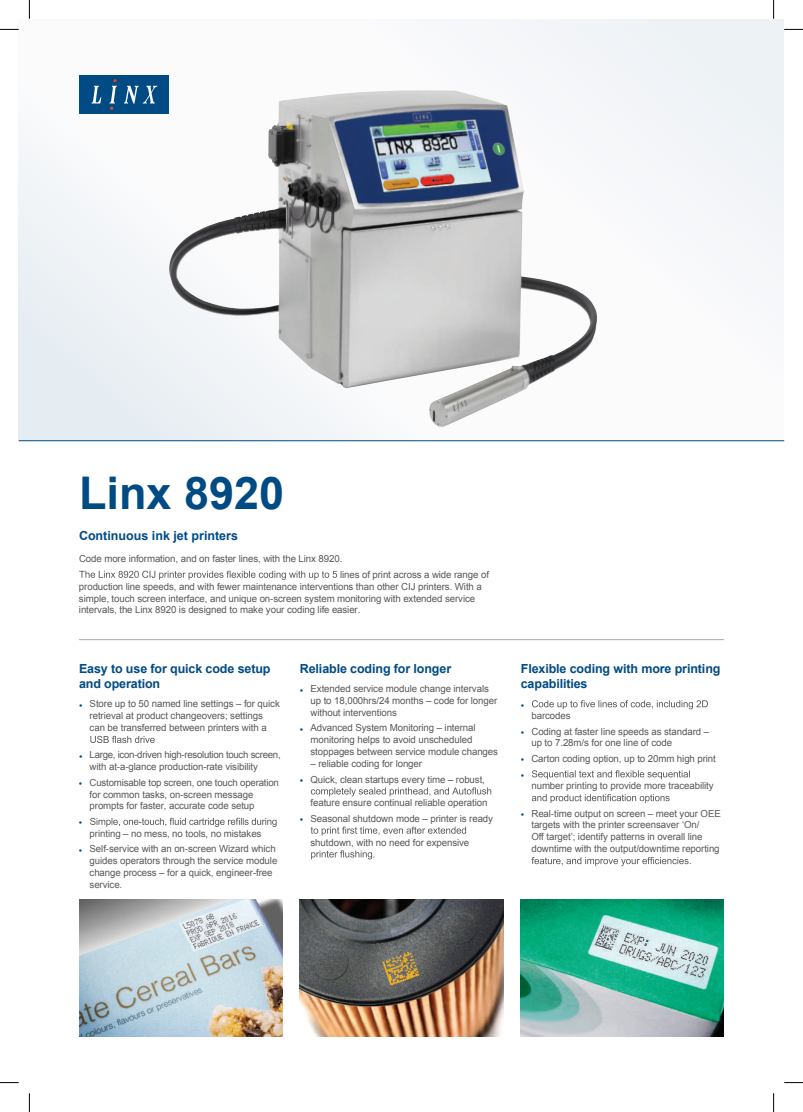
<style>
.page{position:relative;width:803px;height:1112px;background:#fff}
.page>*{position:absolute;margin:0;border:0;box-sizing:border-box;transform-origin:0 0}
.t1{font:700 45px "Arial";color:#004b84}
.t2{font:700 12.5px/15px "Arial";letter-spacing:-.01em;color:#004b84}
.t3{font:9.75px/11.9px "Arial";letter-spacing:-.01em;color:#57585a}
.t4{font:9.75px/11.9px "Arial";letter-spacing:-.03em;color:#57585a}
.t5{font:9.75px "Arial";color:#004b84}
.s1{color:#004b84}
</style>
<div class="page">
<div style="left:19px;top:19px;width:765px;height:421px;background:linear-gradient(to right,#f2f5f8,#f6f6f8)"></div>
<div style="left:79px;top:75px;width:90px;height:38px;background:#004b84"></div>
<svg style="left:92px;top:86px;width:9px;height:17px"></svg>
<svg style="left:124px;top:86px;width:33px;height:17px"></svg>
<svg style="left:110px;top:79px;width:7px;height:31px"></svg>
<svg style="left:79px;top:570px;width:258px;height:9px"></svg>
<svg style="left:90px;top:735px;width:65px;height:7px"></svg>
<svg style="left:90px;top:817px;width:187px;height:9px"></svg>
<hr style="left:79px;top:639px;width:645px;height:1px;background:#a8a9ad">
<svg style="left:311px;top:787px;width:180px;height:9px"></svg>
<svg style="left:311px;top:826px;width:155px;height:9px"></svg>
<svg style="left:311px;top:850px;width:63px;height:9px"></svg>
<svg style="left:532px;top:700px;width:176px;height:9px"></svg>
<svg style="left:532px;top:770px;width:158px;height:9px"></svg>
<svg style="left:532px;top:794px;width:137px;height:8px"></svg>
<svg style="left:531px;top:857px;width:160px;height:8px"></svg>
<hr style="left:19px;top:440px;width:765px;height:1px;background:#004b84">
<img style="left:169px;top:90px;width:421px;height:298px">
<img style="left:521px;top:899px;width:203px;height:137px">
<img style="left:79px;top:899px;width:203px;height:137px">
<img style="left:300px;top:899px;width:203px;height:137px">
<svg style="left:0;top:29px;width:19px;height:1px"></svg>
<svg style="left:784px;top:29px;width:19px;height:1px"></svg>
<svg style="left:0;top:1082px;width:19px;height:1px"></svg>
<svg style="left:784px;top:1082px;width:19px;height:1px"></svg>
<svg style="left:29px;top:0;width:1px;height:19px"></svg>
<svg style="left:29px;top:1093px;width:1px;height:18px"></svg>
<svg style="left:773px;top:0;width:1px;height:19px"></svg>
<svg style="left:773px;top:1093px;width:1px;height:18px"></svg>
<h1 class="t1" style="left:79px;top:463px;width:207px">Linx 8920</h1>
<p class="t2" style="left:79px;top:528px;width:161px">Continuous ink jet printers</p>
<p class="t3" style="left:340px;top:551px;width:151px;line-height:15.4px;text-indent:-261px">Code more information, and on faster lines, with the Linx 8920.<br>lines of print across a wide range of</p>
<p class="t3" style="left:79px;top:580px;width:404px">production line speeds, and with fewer maintenance interventions than other CIJ printers. With a simple, touch screen interface, and unique on-screen system monitoring with extended service intervals, the Linx 8920 is designed to make your coding life easier.</p>
<p class="t2" style="left:79px;top:661px;width:193px">Easy to use for quick code setup and operation</p>
<p class="t3" style="left:90px;top:697px;width:192px;text-indent:-11px"><span class="s1">•</span> Store up to 50 named line settings – for quick retrieval at product changeovers; settings can be transferred between printers with a</p>
<p class="t4" style="left:90px;top:748px;width:193px;text-indent:-11px"><span class="s1">•</span> Large, icon-driven high-resolution touch screen, with at-a-glance production-rate visibility</p>
<p class="t3" style="left:90px;top:776px;width:191px;text-indent:-11px"><span class="s1">•</span> Customisable top screen, one touch operation for common tasks, on-screen message prompts for faster, accurate code setup</p>
<p class="t5" style="left:79px;top:816px;width:5px">•</p>
<p class="t3" style="left:90px;top:827px;width:173px">printing – no mess, no tools, no mistakes</p>
<p class="t3" style="left:90px;top:842px;width:189px;text-indent:-11px"><span class="s1">•</span> Self-service with an on-screen Wizard which guides operators through the service module change process – for a quick, engineer-free service.</p>
<p class="t2" style="left:300px;top:661px;width:153px">Reliable coding for longer</p>
<p class="t3" style="left:310px;top:682px;width:188px;text-indent:-11px"><span class="s1">•</span> Extended service module change intervals up to 18,000hrs/24 months – code for longer without interventions</p>
<p class="t3" style="left:310px;top:722px;width:189px;text-indent:-11px"><span class="s1">•</span> Advanced System Monitoring – internal monitoring helps to avoid unscheduled stoppages between service module changes</p>
<p class="t3" style="left:310px;top:757px;width:113px">– reliable coding for longer</p>
<p class="t3" style="left:300px;top:773px;width:187px"><span class="s1">•</span> Quick, clean startups every time – robust,</p>
<p class="t3" style="left:310px;top:796px;width:178px">feature ensure continual reliable operation</p>
<p class="t3" style="left:300px;top:812px;width:195px"><span class="s1">•</span> Seasonal shutdown mode – printer is ready</p>
<p class="t3" style="left:310px;top:836px;width:160px">shutdown, with no need for expensive</p>
<p class="t2" style="left:521px;top:661px;width:201px">Flexible coding with more printing capabilities</p>
<p class="t5" style="left:521px;top:698px;width:5px">•</p>
<p class="t3" style="left:531px;top:709px;width:41px">barcodes</p>
<p class="t3" style="left:531px;top:725px;width:179px;text-indent:-11px"><span class="s1">•</span> Coding at faster line speeds as standard – up to 7.28m/s for one line of code</p>
<p class="t3" style="left:521px;top:749px;width:197px;line-height:17px"><span class="s1">•</span> Carton coding option, up to 20mm high print <span class="s1">•</span></p>
<p class="t3" style="left:531px;top:779px;width:184px">number printing to provide more traceability</p>
<p class="t3" style="left:531px;top:807px;width:191px;text-indent:-11px"><span class="s1">•</span> Real-time output on screen – meet your OEE targets with the printer screensaver ‘On/<br>Off target’; identify patterns in overall line downtime with the output/downtime reporting</p>
</div>
